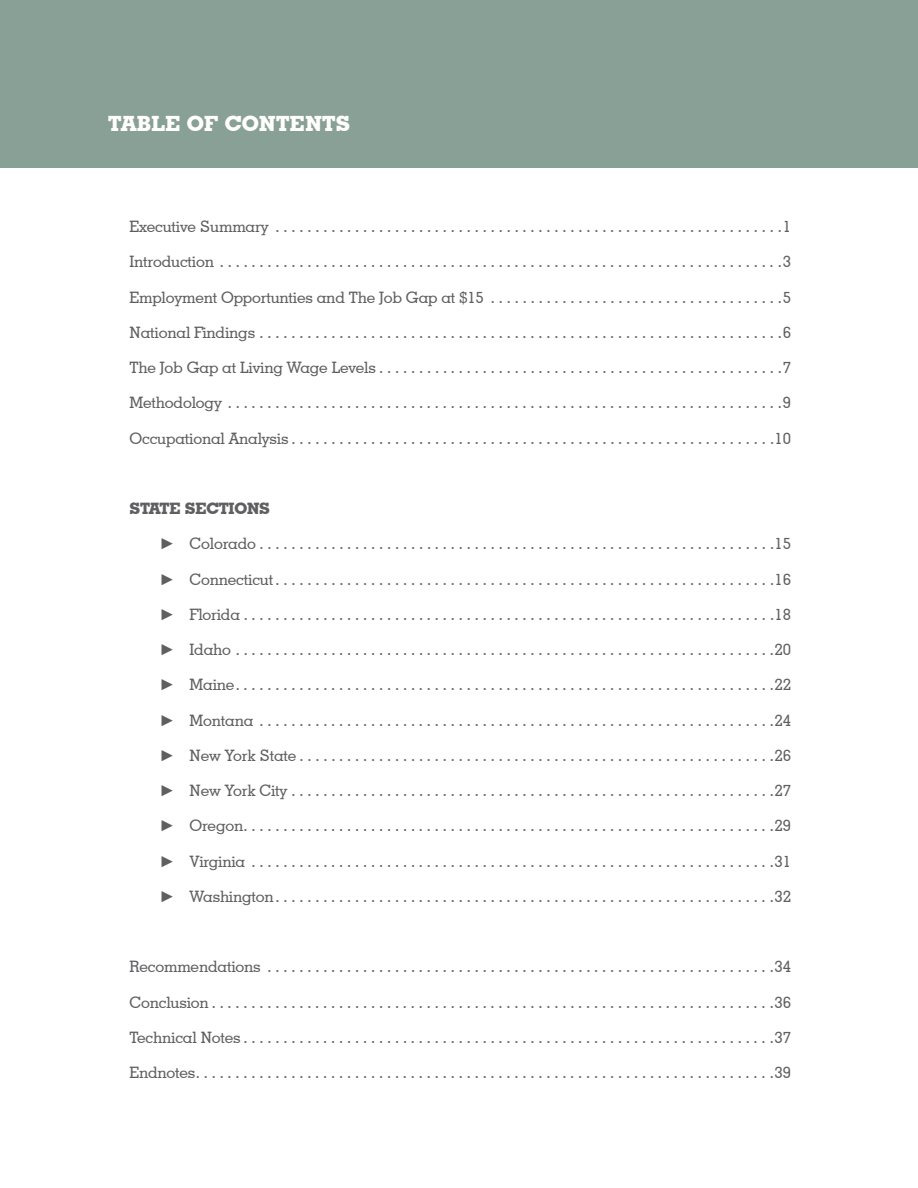
<style>
.page{position:relative;width:918px;height:1188px;background:#fff}
.page>*{position:absolute;margin:0;border:0;box-sizing:border-box;transform-origin:0 0}
.t1{font:700 21px "Geometric Slab 703 BT Xtra";letter-spacing:.015em;color:#fff}
.t2{font:500 15.75px "Geometric Slab 703 BT";letter-spacing:-.01em;color:#5f5f62}
.t3{font:700 15.75px "Geometric Slab 703 BT Xtra";letter-spacing:-.01em;color:#5f5f62}
.s1{font-family:"Arial";font-weight:900}
</style>
<div class="page">
<div style="left:0;top:0;width:918px;height:168px;background:#89a097"></div>
<h1 class="t1" style="left:108px;top:111px;width:244px">TABLE OF CONTENTS</h1>
<p class="t2" style="left:130px;top:217px;width:663px">Executive Summary . .............................................................. 1</p>
<p class="t2" style="left:130px;top:252px;width:663px">Introduction . ..................................................................... 3</p>
<p class="t2" style="left:130px;top:287px;width:663px">Employment Opportunties and The Job Gap at $15 . ................................... 5</p>
<p class="t2" style="left:130px;top:323px;width:663px">National Findings . ................................................................ 6</p>
<p class="t2" style="left:130px;top:358px;width:663px">The Job Gap at Living Wage Levels . ................................................. 7</p>
<p class="t2" style="left:130px;top:393px;width:663px">Methodology . .................................................................... 9</p>
<p class="t2" style="left:130px;top:428px;width:663px">Occupational Analysis . ........................................................... 10</p>
<p class="t3" style="left:130px;top:499px;width:142px">STATE SECTIONS</p>
<p class="t2" style="left:160px;top:534px;width:633px"><span class="s1">►</span> Colorado . ............................................................... 15</p>
<p class="t2" style="left:160px;top:569px;width:633px"><span class="s1">►</span> Connecticut . ............................................................. 16</p>
<p class="t2" style="left:160px;top:605px;width:633px"><span class="s1">►</span> Florida . ................................................................. 18</p>
<p class="t2" style="left:160px;top:640px;width:633px"><span class="s1">►</span> Idaho . .................................................................. 20</p>
<p class="t2" style="left:160px;top:675px;width:633px"><span class="s1">►</span> Maine . .................................................................. 22</p>
<p class="t2" style="left:160px;top:710px;width:633px"><span class="s1">►</span> Montana . ............................................................... 24</p>
<p class="t2" style="left:160px;top:746px;width:633px"><span class="s1">►</span> New York State . .......................................................... 26</p>
<p class="t2" style="left:160px;top:781px;width:633px"><span class="s1">►</span> New York City . ........................................................... 27</p>
<p class="t2" style="left:160px;top:816px;width:633px"><span class="s1">►</span> Oregon . ................................................................. 29</p>
<p class="t2" style="left:160px;top:851px;width:633px"><span class="s1">►</span> Virginia . ................................................................ 31</p>
<p class="t2" style="left:160px;top:887px;width:633px"><span class="s1">►</span> Washington . ............................................................. 32</p>
<p class="t2" style="left:130px;top:957px;width:663px">Recommendations . .............................................................. 34</p>
<p class="t2" style="left:130px;top:992px;width:663px">Conclusion . ..................................................................... 36</p>
<p class="t2" style="left:130px;top:1028px;width:663px">Technical Notes . ................................................................. 37</p>
<p class="t2" style="left:130px;top:1063px;width:663px">Endnotes . ....................................................................... 39</p>
</div>
